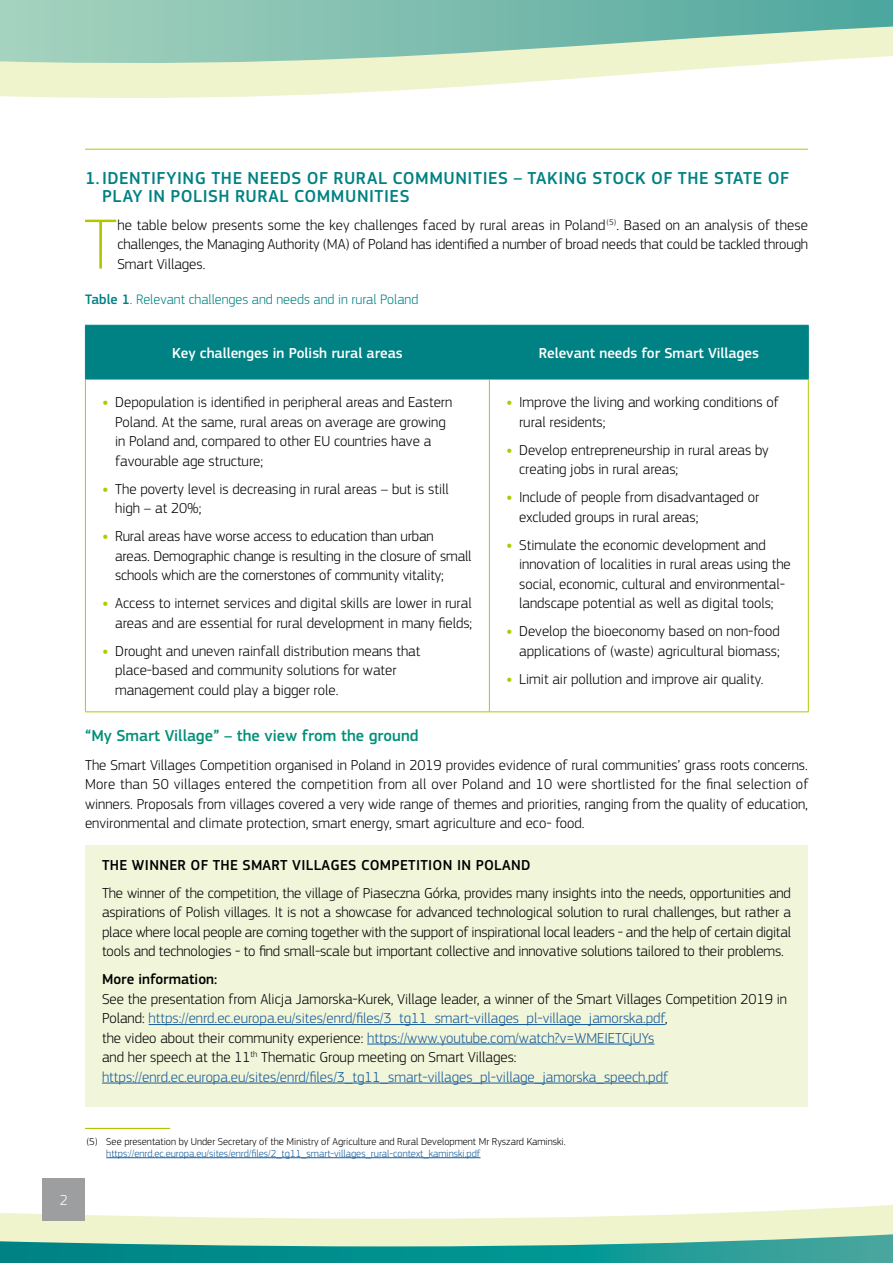
<style>
.page{position:relative;width:893px;height:1263px;background:#fff}
.page>*{position:absolute;margin:0;border:0;box-sizing:border-box;transform-origin:0 0}
.t1{font:100 73.8px "EC Square Sans Pro";color:#b1c800}
.t2{font:500 18px/18px "EC Square Sans Pro";letter-spacing:.03em;color:#008183}
.t3{font:500 16.5px "EC Square Sans Pro";color:#009078}
.t4{font:300 15px/19.5px "EC Square Sans Pro";color:#000}
.t5{font:300 15px/19.5px "EC Square Sans Pro";color:#165b9a}
.t6{font:500 15px "EC Square Sans Pro";color:#fff}
.t7{font:500 15px "EC Square Sans Pro";letter-spacing:.02em;color:#000}
.t8{font:500 15px "EC Square Sans Pro";color:#000}
.t9{font:300 15px "EC Square Sans Pro";color:#fff}
.t10{font:300 14.25px "EC Square Sans Pro";color:#008183}
.t11{font:300 10.5px "EC Square Sans Pro";color:#000}
.t12{font:300 10.5px "EC Square Sans Pro";color:#165b9a}
.s1{font-weight:500}
.s2{font-weight:700;color:#b1c800}
.s3{color:#000}
</style>
<div class="page">
<hr style="left:85px;top:149px;width:723px;height:1px;background:#b1c800">
<div style="left:86px;top:326px;width:722px;height:53px;background:#008183"></div>
<hr style="left:85px;top:379px;width:1px;height:332px;background:#b1c800">
<hr style="left:489px;top:379px;width:1px;height:332px;background:#b1c800">
<hr style="left:808px;top:379px;width:1px;height:332px;background:#b1c800">
<hr style="left:85px;top:711px;width:404px;height:1px;background:#b1c800">
<hr style="left:489px;top:711px;width:320px;height:1px;background:#b1c800">
<hr style="left:85px;top:325px;width:404px;height:1px;background:#008183">
<hr style="left:85px;top:326px;width:1px;height:53px;background:#008183">
<hr style="left:489px;top:325px;width:320px;height:1px;background:#008183">
<hr style="left:489px;top:326px;width:1px;height:53px;background:#008183">
<hr style="left:808px;top:326px;width:1px;height:53px;background:#008183">
<hr style="left:85px;top:379px;width:404px;height:1px;background:#008183">
<hr style="left:489px;top:379px;width:320px;height:1px;background:#008183">
<hr style="left:85px;top:1128px;width:85px;height:1px;background:#b1c800">
<div style="left:85px;top:845px;width:723px;height:49px;background:#f1f5da"></div>
<div style="left:85px;top:873px;width:723px;height:108px;background:#f1f5da"></div>
<div style="left:85px;top:960px;width:723px;height:146px;background:#f1f5da"></div>
<hr style="left:149px;top:1024px;width:516px;height:1px;background:#165b9a">
<hr style="left:367px;top:1044px;width:287px;height:1px;background:#165b9a">
<hr style="left:102px;top:1083px;width:566px;height:1px;background:#165b9a">
<svg style="left:42px;top:1157px;width:439px;height:33px"></svg>
<svg style="left:0;top:1190px;width:893px;height:73px"></svg>
<div style="left:43px;top:1178px;width:42px;height:42px;background:#9c9e9f"></div>
<svg style="left:0;top:71px;width:671px;height:27px;fill:#eff4cd"></svg>
<svg style="left:0;top:0;width:893px;height:71px;background:#a1ceba"></svg>
<p class="t2" style="left:102px;top:169px;width:688px;text-indent:-17px">1. IDENTIFYING THE NEEDS OF RURAL COMMUNITIES – TAKING STOCK OF THE STATE OF<br>PLAY IN POLISH RURAL COMMUNITIES</p>
<h1 class="t1" style="left:84px;top:201px;width:35px">T</h1>
<p class="t4" style="left:117px;top:215px;width:692px;text-align:justify">he table below presents some the key challenges faced by rural areas in Poland<sup>(5)</sup>. Based on an analysis of these challenges, the Managing Authority (MA) of Poland has identified a number of broad needs that could be tackled through Smart Villages.</p>
<p class="t10" style="left:85px;top:291px;width:335px"><span class="s1">Table 1</span>. Relevant challenges and needs and in rural Poland</p>
<p class="t6" style="left:172px;top:344px;width:232px">Key challenges in Polish rural areas</p>
<p class="t6" style="left:539px;top:344px;width:222px">Relevant needs for Smart Villages</p>
<p class="t4" style="left:115px;top:392px;width:339px;text-indent:-13px"><span class="s2">•</span> Depopulation is identified in peripheral areas and Eastern Poland. At the same, rural areas on average are growing in Poland and, compared to other EU countries have a favourable age structure;</p>
<p class="t4" style="left:115px;top:479px;width:335px;text-indent:-13px"><span class="s2">•</span> The poverty level is decreasing in rural areas – but is still high – at 20%;</p>
<p class="t4" style="left:115px;top:526px;width:358px;text-indent:-13px"><span class="s2">•</span> Rural areas have worse access to education than urban areas. Demographic change is resulting in the closure of small schools which are the cornerstones of community vitality;</p>
<p class="t4" style="left:102px;top:593px;width:371px;text-align:right"><span class="s2">•</span> Access to internet services and digital skills are lower in rural areas and are essential for rural development in many fields;</p>
<p class="t4" style="left:115px;top:641px;width:307px;text-indent:-13px"><span class="s2">•</span> Drought and uneven rainfall distribution means that place‑based and community solutions for water management could play a bigger role.</p>
<p class="t4" style="left:519px;top:392px;width:261px;text-indent:-13px"><span class="s2">•</span> Improve the living and working conditions of rural residents;</p>
<p class="t4" style="left:519px;top:440px;width:251px;text-indent:-13px"><span class="s2">•</span> Develop entrepreneurship in rural areas by creating jobs in rural areas;</p>
<p class="t4" style="left:519px;top:487px;width:242px;text-indent:-13px"><span class="s2">•</span> Include of people from disadvantaged or excluded groups in rural areas;</p>
<p class="t4" style="left:519px;top:535px;width:273px;text-indent:-13px"><span class="s2">•</span> Stimulate the economic development and innovation of localities in rural areas using the social, economic, cultural and environmental&shy;landscape potential as well as digital tools;</p>
<p class="t4" style="left:506px;top:621px;width:275px;text-align:right"><span class="s2">•</span> Develop the bioeconomy based on non-food applications of (waste) agricultural biomass;</p>
<p class="t4" style="left:506px;top:669px;width:259px"><span class="s2">•</span> Limit air pollution and improve air quality.</p>
<p class="t3" style="left:85px;top:726px;width:335px">“My Smart Village” – the view from the ground</p>
<p class="t4" style="left:85px;top:755px;width:725px;text-align:justify">The Smart Villages Competition organised in Poland in 2019 provides evidence of rural communities’ grass roots concerns.<br>More than 50 villages entered the competition from all over Poland and 10 were shortlisted for the final selection of winners. Proposals from villages covered a very wide range of themes and priorities, ranging from the quality of education, environmental and climate protection, smart energy, smart agriculture and eco- food.</p>
<p class="t7" style="left:102px;top:856px;width:430px">THE WINNER OF THE SMART VILLAGES COMPETITION IN POLAND</p>
<p class="t4" style="left:102px;top:883px;width:690px;text-align:justify">The winner of the competition, the village of Piaseczna Górka, provides many insights into the needs, opportunities and aspirations of Polish villages. It is not a showcase for advanced technological solution to rural challenges, but rather a place where local people are coming together with the support of inspirational local leaders - and the help of certain digital tools and technologies - to find small-scale but important collective and innovative solutions tailored to their problems.</p>
<p class="t8" style="left:102px;top:970px;width:117px">More information:</p>
<p class="t5" style="left:102px;top:989px;width:686px"><span class="s3">See the presentation from Alicja Jamorska-Kurek, Village leader, a winner of the Smart Villages Competition 2019 in Poland:</span> https://enrd.ec.europa.eu/sites/enrd/files/3_tg11_smart-villages_pl-village_jamorska.pdf<span class="s3">,<br>the video about their community experience:</span> https://www.youtube.com/watch?v=WMEIETCjUYs<br><span class="s3">and her speech at the 11</span><sup>th</sup> <span class="s3">Thematic Group meeting on Smart Villages: </span>https://enrd.ec.europa.eu/sites/enrd/files/3_tg11_smart-villages_pl-village_jamorska_speech.pdf</p>
<p class="t9" style="left:60px;top:1191px;width:10px">2</p>
<p class="t11" style="left:86px;top:1135px;width:481px">(5) See presentation by Under Secretary of the Ministry of Agriculture and Rural Development Mr Ryszard Kaminski.</p>
<p class="t12" style="left:106px;top:1147px;width:376px">https://enrd.ec.europa.eu/sites/enrd/files/2_tg11_smart-villages_rural-context_kaminski.pdf</p>
</div>
